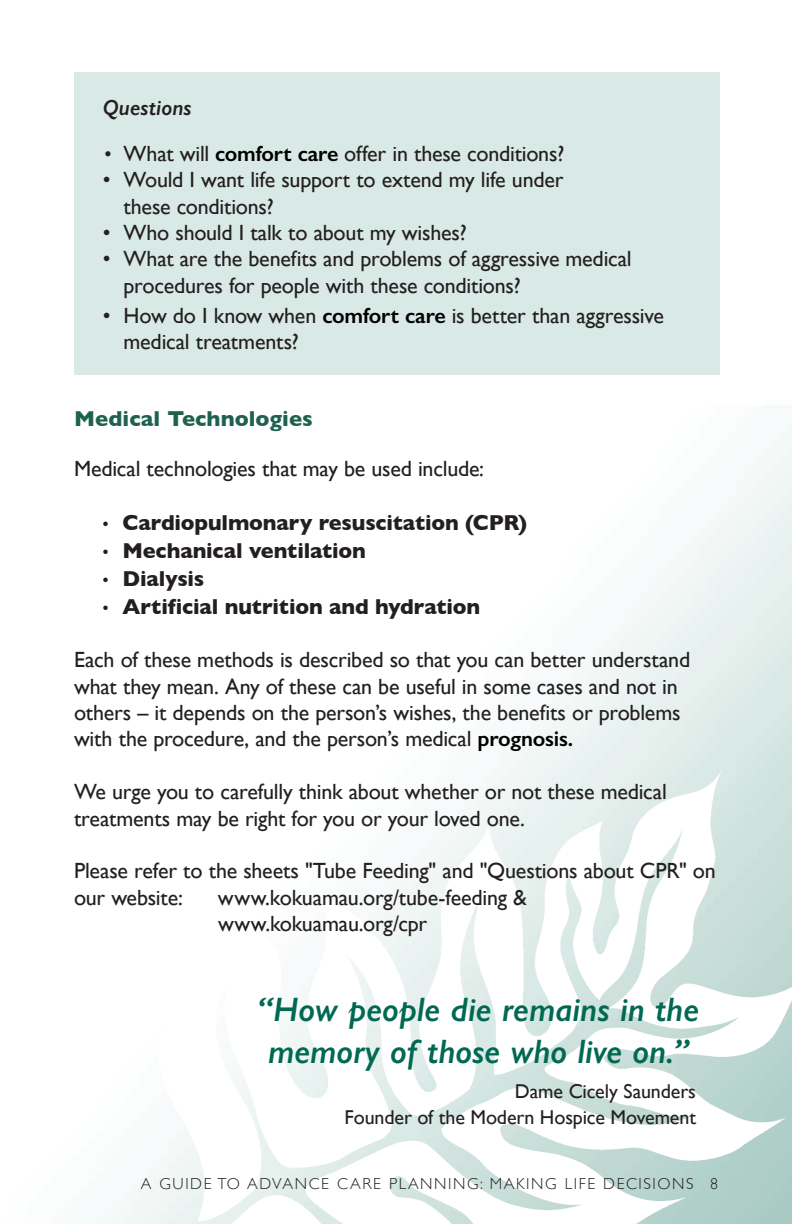
<style>
.page{position:relative;width:792px;height:1224px;background:#fff}
.page>*{position:absolute;margin:0;border:0;box-sizing:border-box;transform-origin:0 0}
.t1{font:italic 600 34px/42px "Gill Sans";color:#006953}
.t2{font:22px/26.4px "Gill Sans";letter-spacing:-.01em;color:#231f20}
.t3{font:700 22px "Gill Sans";letter-spacing:-.01em;color:#231f20}
.t4{font:700 22px "Gill Sans";letter-spacing:.005em;color:#1e614f}
.t5{font:italic 600 22px "Gill Sans";letter-spacing:.005em;color:#231f20}
.t6{font:20px "Gill Sans";letter-spacing:-.005em;color:#231f20}
.t7{font:300 16px "Gill Sans";letter-spacing:.1em;color:#231f20}
.s1{font-weight:300;font-size:21px}
.s2{font-weight:600;color:#000}
.s3{font-weight:300;font-size:18px}
</style>
<div class="page">
<img style="left:159px;top:764px;width:633px;height:460px">
<div style="left:75px;top:72px;width:645px;height:302px;background:#d9e9e5"></div>
<p class="t5" style="left:103px;top:94px;width:90px">Questions</p>
<p class="t2" style="left:103px;top:140px;width:463px"><span class="s1">•</span> What will <span class="s2">comfort care</span> offer in these conditions?</p>
<p class="t2" style="left:103px;top:166px;width:462px">• Would I want life support to extend my life under</p>
<p class="t2" style="left:124px;top:193px;width:152px">these conditions?</p>
<p class="t2" style="left:103px;top:219px;width:366px">• Who should I talk to about my wishes?</p>
<p class="t2" style="left:103px;top:245px;width:530px">• What are the benefits and problems of aggressive medical</p>
<p class="t2" style="left:124px;top:272px;width:399px">procedures for people with these conditions?</p>
<p class="t2" style="left:103px;top:302px;width:563px">• How do I know when <span class="s2">comfort care</span> is better than aggressive</p>
<p class="t2" style="left:124px;top:328px;width:177px">medical treatments?</p>
<p class="t4" style="left:74px;top:401px;width:240px">Medical Technologies</p>
<p class="t2" style="left:74px;top:455px;width:412px">Medical technologies that may be used include:</p>
<p class="t3" style="left:101px;top:505px;width:428px"><span class="s3">•</span> Cardiopulmonary resuscitation (CPR)</p>
<p class="t3" style="left:101px;top:533px;width:266px"><span class="s3">•</span> Mechanical ventilation</p>
<p class="t3" style="left:101px;top:561px;width:105px"><span class="s3">•</span> Dialysis</p>
<p class="t3" style="left:101px;top:589px;width:381px"><span class="s3">•</span> Artificial nutrition and hydration</p>
<p class="t2" style="left:74px;top:646px;width:618px">Each of these methods is described so that you can better understand what they mean. Any of these can be useful in some cases and not in others – it depends on the person’s wishes, the benefits or problems with the procedure, and the person’s medical <span class="s2">prognosis.</span></p>
<p class="t2" style="left:74px;top:778px;width:594px">We urge you to carefully think about whether or not these medical treatments may be right for you or your loved one.</p>
<p class="t2" style="left:74px;top:857px;width:643px">Please refer to the sheets "Tube Feeding" and "Questions about CPR" on our website:</p>
<p class="t2" style="left:218px;top:884px;width:311px">www.kokuamau.org/tube-feeding &amp; www.kokuamau.org/cpr</p>
<p class="t1" style="left:258px;top:989px;width:443px">“How people die remains in the memory of those who live on.”</p>
<p class="t6" style="left:515px;top:1079px;width:183px">Dame Cicely Saunders</p>
<p class="t6" style="left:345px;top:1106px;width:353px">Founder of the Modern Hospice Movement</p>
<p class="t7" style="left:141px;top:1171px;width:579px">A GUIDE TO ADVANCE CARE PLANNING: MAKING LIFE DECISIONS 8</p>
</div>
